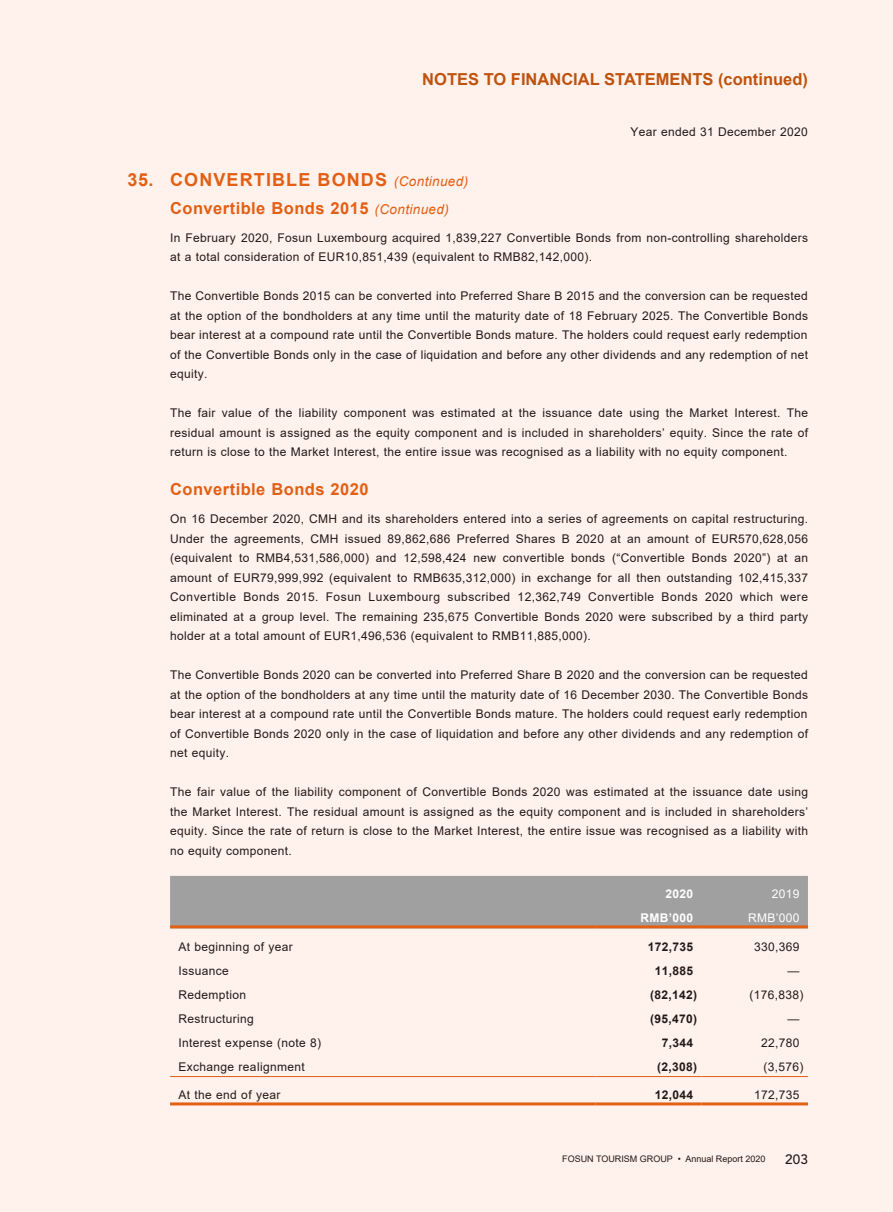
<style>
.page{position:relative;width:893px;height:1212px;background:#fff2ec}
.page>*{position:absolute;margin:0;border:0;box-sizing:border-box;transform-origin:0 0}
.t1{font:700 18px "Arial";letter-spacing:.065em;color:#e25f14}
.t2{font:700 16.5px "Arial";letter-spacing:.03em;color:#e25f14}
.t3{font:700 16.5px "Arial";color:#bf530e}
.t4{font:500 13.5px "Avenir LT Std";color:#231916}
.t5{font:12px/19.5px "Arial";letter-spacing:.03em;color:#231916;text-align:justify}
.t6{font:700 12px "Arial";letter-spacing:.03em;color:#231916}
.t7{font:700 12px "Arial";letter-spacing:.03em;color:#fff}
.t8{font:12px "Arial";letter-spacing:.03em;color:#fff}
.t9{font:9px "Arial";color:#231916}
.s1{font-weight:400;font-style:italic;font-size:13.5px}
</style>
<div class="page">
<div style="left:170px;top:876px;width:638px;height:49px;background:#a0a0a1"></div>
<hr style="left:170px;top:925px;width:425px;height:3px;background:#e25f14">
<hr style="left:595px;top:925px;width:107px;height:3px;background:#e25f14">
<hr style="left:702px;top:925px;width:106px;height:3px;background:#e25f14">
<hr style="left:170px;top:1076px;width:425px;height:1px;background:#e25f14">
<hr style="left:595px;top:1076px;width:107px;height:1px;background:#e25f14">
<hr style="left:702px;top:1076px;width:106px;height:1px;background:#e25f14">
<hr style="left:170px;top:1102px;width:425px;height:3px;background:#e25f14">
<hr style="left:595px;top:1102px;width:107px;height:3px;background:#e25f14">
<hr style="left:702px;top:1102px;width:106px;height:3px;background:#e25f14">
<h2 class="t3" style="left:422px;top:68px;width:387px">NOTES TO FINANCIAL STATEMENTS (continued)</h2>
<p class="t5" style="left:630px;top:122px;width:179px">Year ended 31 December 2020</p>
<h1 class="t1" style="left:128px;top:167px;width:342px">35. CONVERTIBLE BONDS <span class="s1">(Continued)</span></h1>
<h2 class="t2" style="left:170px;top:196px;width:280px">Convertible Bonds 2015 <span class="s1">(Continued)</span></h2>
<p class="t5" style="left:170px;top:227px;width:639px">In February 2020, Fosun Luxembourg acquired 1,839,227 Convertible Bonds from non-controlling shareholders at a total consideration of EUR10,851,439 (equivalent to RMB82,142,000).</p>
<p class="t5" style="left:170px;top:286px;width:640px">The Convertible Bonds 2015 can be converted into Preferred Share B 2015 and the conversion can be requested at the option of the bondholders at any time until the maturity date of 18 February 2025. The Convertible Bonds bear interest at a compound rate until the Convertible Bonds mature. The holders could request early redemption of the Convertible Bonds only in the case of liquidation and before any other dividends and any redemption of net equity.</p>
<p class="t5" style="left:170px;top:403px;width:640px">The fair value of the liability component was estimated at the issuance date using the Market Interest. The residual amount is assigned as the equity component and is included in shareholders’ equity. Since the rate of return is close to the Market Interest, the entire issue was recognised as a liability with no equity component.</p>
<h2 class="t2" style="left:170px;top:478px;width:200px">Convertible Bonds 2020</h2>
<p class="t5" style="left:170px;top:509px;width:639px">On 16 December 2020, CMH and its shareholders entered into a series of agreements on capital restructuring.<br>Under the agreements, CMH issued 89,862,686 Preferred Shares B 2020 at an amount of EUR570,628,056 (equivalent to RMB4,531,586,000) and 12,598,424 new convertible bonds (“Convertible Bonds 2020”) at an amount of EUR79,999,992 (equivalent to RMB635,312,000) in exchange for all then outstanding 102,415,337<br>Convertible Bonds 2015. Fosun Luxembourg subscribed 12,362,749 Convertible Bonds 2020 which were eliminated at a group level. The remaining 235,675 Convertible Bonds 2020 were subscribed by a third party holder at a total amount of EUR1,496,536 (equivalent to RMB11,885,000).</p>
<p class="t5" style="left:170px;top:665px;width:639px">The Convertible Bonds 2020 can be converted into Preferred Share B 2020 and the conversion can be requested at the option of the bondholders at any time until the maturity date of 16 December 2030. The Convertible Bonds bear interest at a compound rate until the Convertible Bonds mature. The holders could request early redemption of Convertible Bonds 2020 only in the case of liquidation and before any other dividends and any redemption of net equity.</p>
<p class="t5" style="left:170px;top:782px;width:640px">The fair value of the liability component of Convertible Bonds 2020 was estimated at the issuance date using the Market Interest. The residual amount is assigned as the equity component and is included in shareholders’ equity. Since the rate of return is close to the Market Interest, the entire issue was recognised as a liability with no equity component.</p>
<p class="t7" style="left:665px;top:885px;width:29px">2020</p>
<p class="t8" style="left:772px;top:886px;width:29px">2019</p>
<p class="t7" style="left:640px;top:909px;width:54px">RMB’000</p>
<p class="t8" style="left:748px;top:910px;width:53px">RMB’000</p>
<p class="t5" style="left:179px;top:937px;width:116px">At beginning of year</p>
<p class="t6" style="left:648px;top:938px;width:47px">172,735</p>
<p class="t5" style="left:754px;top:937px;width:47px">330,369</p>
<p class="t5" style="left:179px;top:961px;width:52px">Issuance</p>
<p class="t6" style="left:655px;top:962px;width:40px">11,885</p>
<p class="t5" style="left:787px;top:961px;width:13px">—</p>
<p class="t5" style="left:179px;top:985px;width:69px">Redemption</p>
<p class="t6" style="left:650px;top:986px;width:49px">(82,142)</p>
<p class="t5" style="left:749px;top:985px;width:56px">(176,838)</p>
<p class="t5" style="left:179px;top:1009px;width:77px">Restructuring</p>
<p class="t6" style="left:650px;top:1010px;width:49px">(95,470)</p>
<p class="t5" style="left:787px;top:1009px;width:13px">—</p>
<p class="t5" style="left:179px;top:1033px;width:144px">Interest expense (note 8)</p>
<p class="t6" style="left:662px;top:1034px;width:33px">7,344</p>
<p class="t5" style="left:761px;top:1033px;width:40px">22,780</p>
<p class="t5" style="left:179px;top:1057px;width:128px">Exchange realignment</p>
<p class="t6" style="left:657px;top:1058px;width:42px">(2,308)</p>
<p class="t5" style="left:763px;top:1057px;width:42px">(3,576)</p>
<p class="t5" style="left:179px;top:1085px;width:103px">At the end of year</p>
<p class="t6" style="left:655px;top:1086px;width:40px">12,044</p>
<p class="t5" style="left:754px;top:1085px;width:47px">172,735</p>
<p class="t9" style="left:562px;top:1152px;width:205px">FOSUN TOURISM GROUP • Annual Report 2020</p>
<p class="t4" style="left:785px;top:1151px;width:24px">203</p>
</div>
